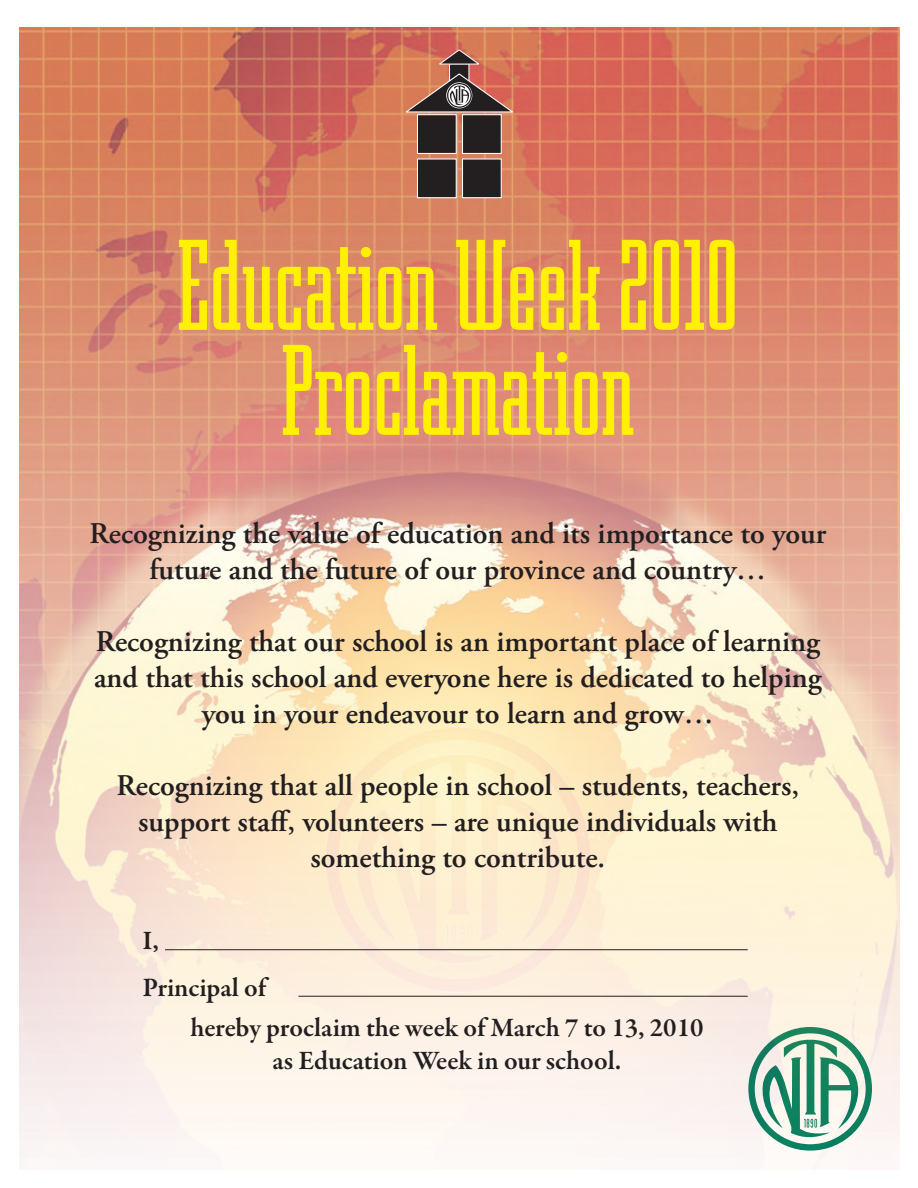
<style>
.page{position:relative;width:918px;height:1188px;background:#fff}
.page>*{position:absolute;margin:0;border:0;box-sizing:border-box;transform-origin:0 0}
.t1{font:135px/105px "Robotik Plain";color:#fff101;text-align:center}
.t2{font:600 30px/36px "Adobe Garamond Pro";color:#231f20;text-align:center}
.t3{font:600 27px/46.5px "Garamond Premr Pro";letter-spacing:-.005em;color:#231f20}
</style>
<div class="page">
<img style="left:20px;top:27px;width:880px;height:1131px">
<div style="left:449px;top:64px;width:20px;height:17px;background:#231f20"></div>
<div style="left:449px;top:63px;width:20px;height:18px;border:1px solid #fff"></div>
<div style="left:417px;top:114px;width:40px;height:40px;background:#231f20;border:1px solid #fff"></div>
<div style="left:462px;top:114px;width:40px;height:40px;background:#231f20;border:1px solid #fff"></div>
<div style="left:417px;top:158px;width:40px;height:40px;background:#231f20;border:1px solid #fff"></div>
<div style="left:462px;top:158px;width:40px;height:40px;background:#231f20;border:1px solid #fff"></div>
<svg style="left:437px;top:49px;width:44px;height:16px"></svg>
<svg style="left:403px;top:73px;width:113px;height:40px;background:#9a6657"></svg>
<hr style="left:165px;top:949px;width:583px;height:1px;background:#231f20">
<hr style="left:298px;top:996px;width:450px;height:1px;background:#231f20">
<h1 class="t1" style="left:177px;top:231px;width:562px">Education Week 2010<br>Proclamation</h1>
<p class="t2" style="left:90px;top:516px;width:738px">Recognizing the value of education and its importance to your future and the future of our province and country…</p>
<p class="t2" style="left:94px;top:624px;width:729px">Recognizing that our school is an important place of learning and that this school and everyone here is dedicated to helping you in your endeavour to learn and grow…</p>
<p class="t2" style="left:117px;top:768px;width:684px">Recognizing that all people in school – students, teachers, support staff, volunteers – are unique individuals with something to contribute.</p>
<p class="t3" style="left:142px;top:918px;width:125px">I,<br>Principal of</p>
<p class="t3" style="left:190px;top:1012px;width:515px;line-height:33px;text-align:center">hereby proclaim the week of March 7 to 13, 2010 as Education Week in our school.</p>
</div>
